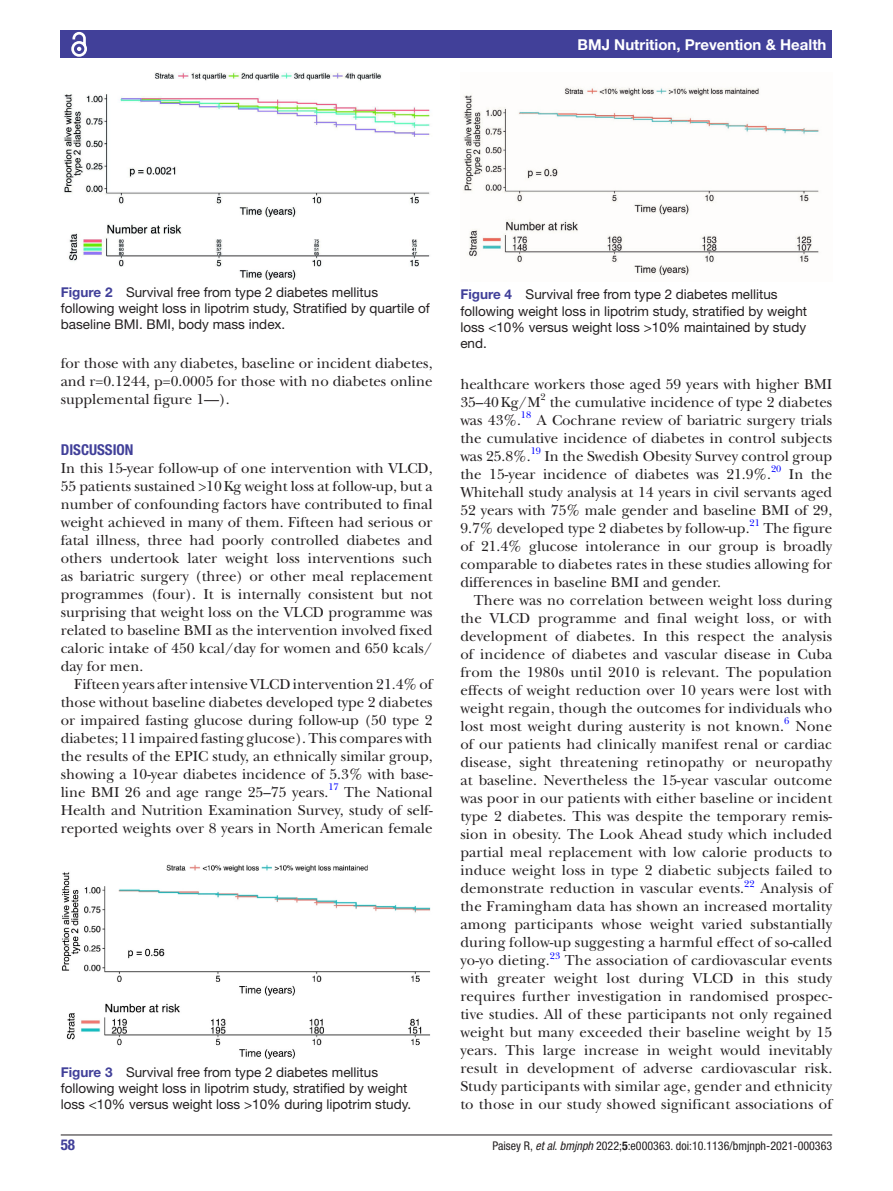
<style>
.page{position:relative;width:893px;height:1191px;background:#fff}
.page>*{position:absolute;margin:0;border:0;box-sizing:border-box;transform-origin:0 0}
.t1{font:15px/18px "New Baskerville";color:#231f20;text-align:justify}
.t2{font:700 15px "Helvetica Neue LT Std";color:#fff}
.t3{font:700 condensed 15px "Helvetica Neue LT Std";color:#414099}
.t4{font:13.5px/16.2px "Helvetica Neue LT Std";color:#231f20}
.t5{font:condensed 12px "Helvetica Neue LT Std";color:#231f20}
.t6{font:9.9px "New Baskerville";color:#00f}
.s1{font-weight:700;color:#414099}
.s2{font-style:italic}
.s3{font-weight:700}
</style>
<div class="page">
<hr style="left:61px;top:1134px;width:771px;height:1px;background:#231f20">
<div style="left:61px;top:31px;width:771px;height:27px;background:#414099"></div>
<svg style="left:71px;top:31px;width:16px;height:26px"></svg>
<img style="left:64px;top:73px;width:366px;height:206px">
<img style="left:62px;top:864px;width:369px;height:195px">
<img style="left:463px;top:87px;width:356px;height:189px">
<p class="t2" style="left:578px;top:35px;width:250px">BMJ Nutrition, Prevention &amp; Health</p>
<p class="t4" style="left:61px;top:284px;width:371px"><span class="s1">Figure 2</span> Survival free from type 2 diabetes mellitus following weight loss in lipotrim study, Stratified by quartile of baseline BMI. BMI, body mass index.</p>
<p class="t1" style="left:61px;top:354px;width:373px">for those with any diabetes, baseline or incident diabetes, and r=0.1244, p=0.0005 for those with no diabetes online supplemental figure 1—).</p>
<p class="t3" style="left:61px;top:440px;width:74px">DISCUSSION</p>
<p class="t1" style="left:61px;top:459px;width:373px">In this 15-year follow-up of one intervention with VLCD, 55 patients sustained &gt;10Kg weight loss at follow-up, but a number of confounding factors have contributed to final weight achieved in many of them. Fifteen had serious or fatal illness, three had poorly controlled diabetes and others undertook later weight loss interventions such as bariatric surgery (three) or other meal replacement programmes (four). It is internally consistent but not surprising that weight loss on the VLCD programme was related to baseline BMI as the intervention involved fixed caloric intake of 450 kcal/day for women and 650 kcals/ day for men.</p>
<p class="t1" style="left:61px;top:675px;width:373px;text-indent:14px">Fifteen years after intensive VLCD intervention 21.4% of those without baseline diabetes developed type 2 diabetes or impaired fasting glucose during follow-up (50 type 2 diabetes; 11 impaired fasting glucose). This compares with the results of the EPIC study, an ethnically similar group, showing a 10-year diabetes incidence of 5.3% with base&shy;line BMI 26 and age range 25–75 years.<sup>17</sup> The National Health and Nutrition Examination Survey, study of self&shy;reported weights over 8 years in North American female</p>
<p class="t4" style="left:61px;top:1063px;width:352px"><span class="s1">Figure 3</span> Survival free from type 2 diabetes mellitus following weight loss in lipotrim study, stratified by weight loss &lt;10% versus weight loss &gt;10% during lipotrim study.</p>
<p class="t4" style="left:460px;top:286px;width:348px"><span class="s1">Figure 4</span> Survival free from type 2 diabetes mellitus following weight loss in lipotrim study, stratified by weight loss &lt;10% versus weight loss &gt;10% maintained by study end.</p>
<p class="t1" style="left:460px;top:375px;width:373px">healthcare workers those aged 59 years with higher BMI 35–40Kg/M<sup>2</sup> the cumulative incidence of type 2 diabetes was 43%.</p>
<p class="t6" style="left:521px;top:409px;width:12px">18</p>
<p class="t1" style="left:460px;top:411px;width:373px;text-indent:76px">A Cochrane review of bariatric surgery trials the cumulative incidence of diabetes in control subjects was 25.8%.</p>
<p class="t6" style="left:531px;top:445px;width:12px">19</p>
<p class="t1" style="left:460px;top:447px;width:373px;text-indent:84px">In the Swedish Obesity Survey control group the 15-year incidence of diabetes was 21.9%.</p>
<p class="t6" style="left:771px;top:463px;width:12px">20</p>
<p class="t1" style="left:460px;top:465px;width:373px;text-indent:329px">In the Whitehall study analysis at 14 years in civil servants aged 52 years with 75% male gender and baseline BMI of 29, 9.7% developed type 2 diabetes by follow-up.</p>
<p class="t6" style="left:750px;top:517px;width:12px">21</p>
<p class="t1" style="left:460px;top:519px;width:373px;text-indent:303px">The figure of 21.4% glucose intolerance in our group is broadly comparable to diabetes rates in these studies allowing for differences in baseline BMI and gender.</p>
<p class="t1" style="left:460px;top:591px;width:373px;text-indent:14px">There was no correlation between weight loss during the VLCD programme and final weight loss, or with development of diabetes. In this respect the analysis of incidence of diabetes and vascular disease in Cuba from the 1980s until 2010 is relevant. The population effects of weight reduction over 10 years were lost with weight regain, though the outcomes for individuals who lost most weight during austerity is not known.</p>
<p class="t6" style="left:784px;top:715px;width:7px">6</p>
<p class="t1" style="left:460px;top:717px;width:373px;text-indent:335px">None of our patients had clinically manifest renal or cardiac disease, sight threatening retinopathy or neuropathy at baseline. Nevertheless the 15-year vascular outcome was poor in our patients with either baseline or incident type 2 diabetes. This was despite the temporary remis&shy;sion in obesity. The Look Ahead study which included partial meal replacement with low calorie products to induce weight loss in type 2 diabetic subjects failed to demonstrate reduction in vascular events.</p>
<p class="t6" style="left:744px;top:877px;width:12px">22</p>
<p class="t1" style="left:460px;top:879px;width:373px;text-indent:300px">Analysis of the Framingham data has shown an increased mortality among participants whose weight varied substantially during follow-up suggesting a harmful effect of so-called yo-yo dieting.</p>
<p class="t6" style="left:550px;top:949px;width:12px">23</p>
<p class="t1" style="left:460px;top:951px;width:373px;text-indent:104px">The association of cardiovascular events with greater weight lost during VLCD in this study requires further investigation in randomised prospec&shy;tive studies. All of these participants not only regained weight but many exceeded their baseline weight by 15 years. This large increase in weight would inevitably result in development of adverse cardiovascular risk.<br>Study participants with similar age, gender and ethnicity to those in our study showed significant associations of</p>
<p class="t3" style="left:61px;top:1135px;width:16px">58</p>
<p class="t5" style="left:493px;top:1138px;width:341px">Paisey R, <span class="s2">et al</span>. <span class="s2">bmjnph</span> 2022;<span class="s3">5</span>:e000363. doi:10.1136/bmjnph-2021-000363</p>
</div>
